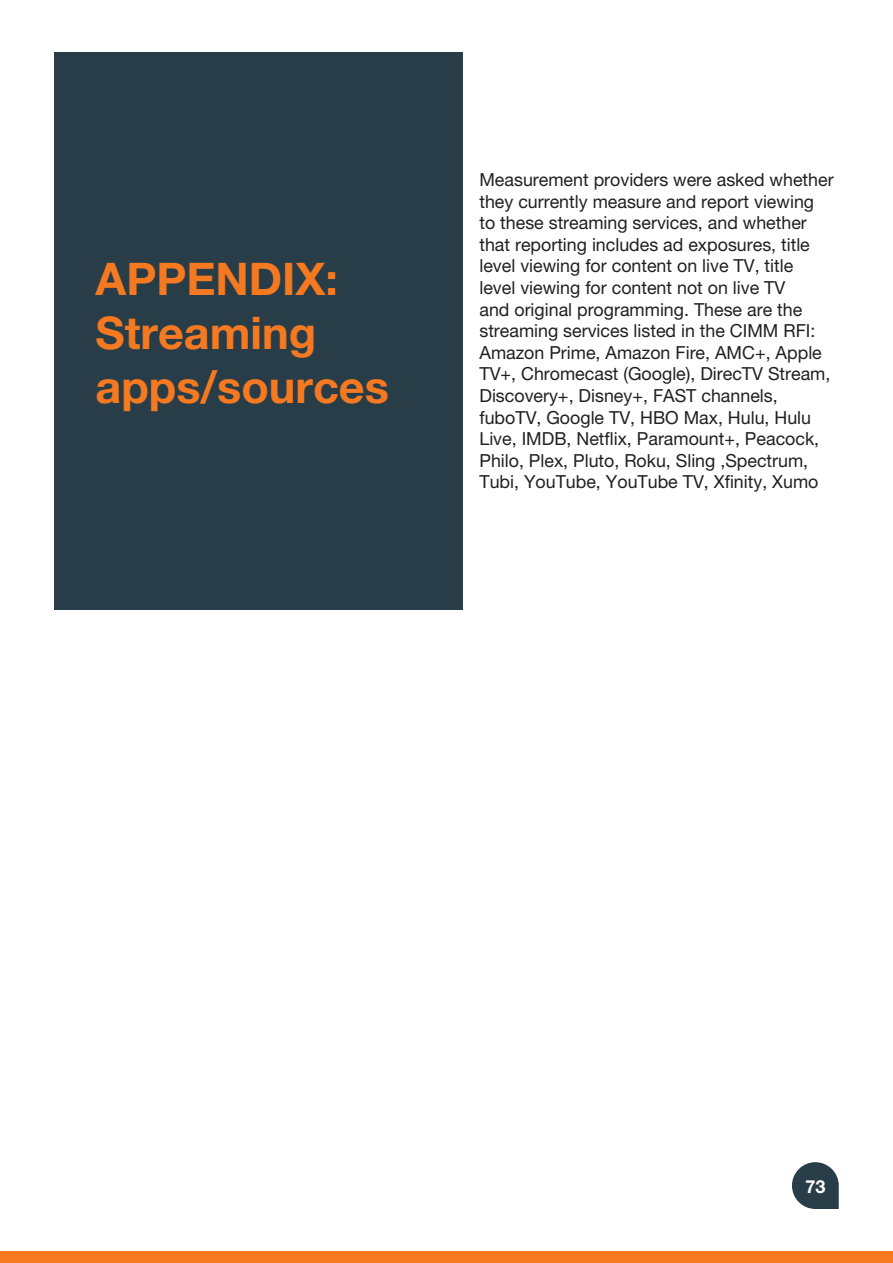
<style>
.page{position:relative;width:893px;height:1263px;background:#fff}
.page>*{position:absolute;margin:0;border:0;box-sizing:border-box;transform-origin:0 0}
.Header_Green{font:45px/54px "Helvetica Neue LT 75 Bd";color:#f57921}
.Body_Black{font:18px/21.6px "Helvetica Neue LT 55 Rm";color:#231f20}
.t1{font:18px "Helvetica Neue LT 75 Bd";color:#fff}
</style>
<div class="page">
<svg style="left:792px;top:1162px;width:47px;height:47px;background:#4d5d66"></svg>
<div style="left:54px;top:53px;width:408px;height:557px;background:#293d48"></div>
<div style="left:0;top:1252px;width:893px;height:11px;background:#f57921"></div>
<p class="Header_Green" style="left:96px;top:251px;width:295px">APPENDIX:<br>Streaming apps/sources</p>
<p class="Body_Black" style="left:479px;top:168px;width:356px">Measurement providers were asked whether they currently measure and report viewing to these streaming services, and whether that reporting includes ad exposures, title level viewing for content on live TV, title level viewing for content not on live TV<br>and original programming. These are the streaming services listed in the CIMM RFI:<br>Amazon Prime, Amazon Fire, AMC+, Apple TV+, Chromecast (Google), DirecTV Stream, Discovery+, Disney+, FAST channels, fuboTV, Google TV, HBO Max, Hulu, Hulu Live, IMDB, Netflix, Paramount+, Peacock, Philo, Plex, Pluto, Roku, Sling ,Spectrum, Tubi, YouTube, YouTube TV, Xfinity, Xumo</p>
<p class="t1" style="left:805px;top:1175px;width:22px">73</p>
</div>
